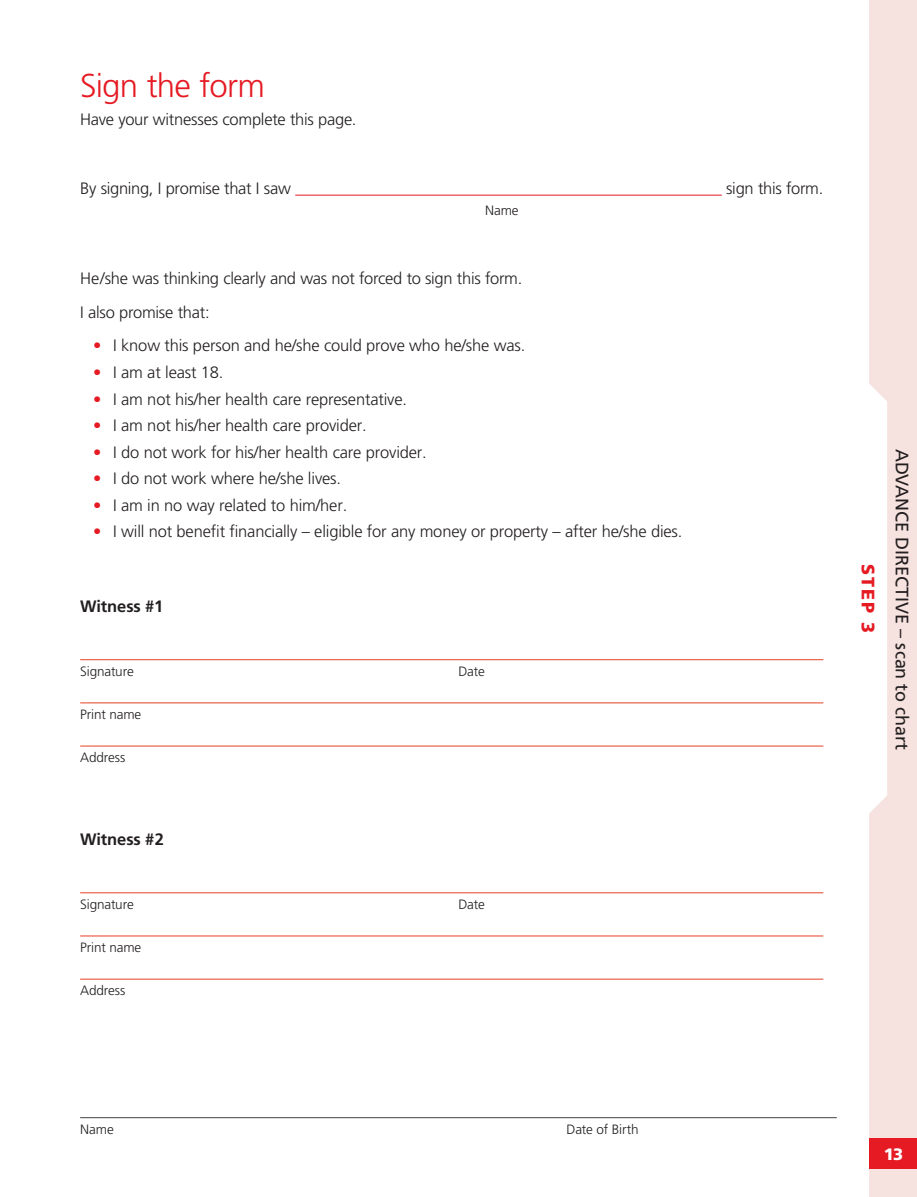
<style>
.page{position:relative;width:917px;height:1197px;background:#fff}
.page>*{position:absolute;margin:0;border:0;box-sizing:border-box;transform-origin:0 0}
.Step3_-_SectionHed_c{font:300 33px "Frutiger";letter-spacing:-.025em;color:#e51a23}
.TOC_title{font:18px "Frutiger";letter-spacing:-.005em;color:#231f20}
.t1{font:900 18px "Frutiger";color:#e51a23}
.Body1{font:300 16.5px "Frutiger";letter-spacing:-.01em;color:#231f20}
.Body1-2{font:700 16.5px "Frutiger";letter-spacing:-.005em;color:#231f20}
.t2{font:900 16.5px "Frutiger";color:#fff}
.Body_-_form_lines_ab{font:300 13.5px "Frutiger";letter-spacing:-.01em;color:#231f20}
.Name-DOB_Box{font:300 13.5px "Frutiger";letter-spacing:-.01em;color:#231f20}
.Body1-3{font:300 13.5px "Frutiger";color:#231f20}
.s1{color:#e51a23}
.s2{font-family:"Frutiger LT Std"}
</style>
<div class="page">
<div style="left:868px;top:0;width:48px;height:1197px;background:#f6e2df"></div>
<svg style="left:868px;top:0;width:18px;height:1197px"></svg>
<div style="left:868px;top:1138px;width:48px;height:31px;background:#e51a23"></div>
<hr style="left:295px;top:195px;width:426px;height:1px;background:#e51a23">
<hr style="left:80px;top:659px;width:743px;height:1px;background:#e9563d">
<hr style="left:80px;top:702px;width:743px;height:1px;background:#e9563d">
<hr style="left:80px;top:746px;width:743px;height:1px;background:#e9563d">
<hr style="left:80px;top:892px;width:743px;height:1px;background:#e9563d">
<hr style="left:80px;top:935px;width:743px;height:2px;background:#e9563d">
<hr style="left:80px;top:979px;width:743px;height:1px;background:#e9563d">
<hr style="left:80px;top:1117px;width:756px;height:1px;background:#57585a">
<p class="Step3_-_SectionHed_c" style="left:80px;top:67px;width:186px">Sign the form</p>
<p class="Body1" style="left:80px;top:109px;width:277px">Have your witnesses complete this page.</p>
<p class="Body1" style="left:80px;top:178px;width:212px">By signing, I promise that I saw</p>
<p class="Body1" style="left:726px;top:178px;width:99px">sign this form.</p>
<p class="Body1-3" style="left:485px;top:202px;width:35px">Name</p>
<p class="Body1" style="left:80px;top:268px;width:443px">He/she was thinking clearly and was not forced to sign this form.</p>
<p class="Body1" style="left:80px;top:303px;width:131px">I also promise that:</p>
<p class="Body1" style="left:93px;top:336px;width:433px"><span class="s1">•</span> I know this person and he/she could prove who he/she was<span class="s2">.</span></p>
<p class="Body1" style="left:93px;top:363px;width:132px"><span class="s1">•</span> I am at least 18<span class="s2">.</span></p>
<p class="Body1" style="left:93px;top:390px;width:315px"><span class="s1">•</span> I am not his/her health care representative<span class="s2">.</span></p>
<p class="Body1" style="left:93px;top:416px;width:275px"><span class="s1">•</span> I am not his/her health care provider<span class="s2">.</span></p>
<p class="Body1" style="left:93px;top:443px;width:335px"><span class="s1">•</span> I do not work for his/her health care provider<span class="s2">.</span></p>
<p class="Body1" style="left:93px;top:469px;width:249px"><span class="s1">•</span> I do not work where he/she lives<span class="s2">.</span></p>
<p class="Body1" style="left:93px;top:496px;width:256px"><span class="s1">•</span> I am in no way related to him/her<span class="s2">.</span></p>
<p class="Body1" style="left:93px;top:522px;width:590px"><span class="s1">•</span> I will not benefit financially – eligible for any money or property – after he/she dies<span class="s2">.</span></p>
<p class="Body1-2" style="left:80px;top:596px;width:85px">Witness #1</p>
<p class="Body_-_form_lines_ab" style="left:80px;top:664px;width:55px">Signature</p>
<p class="Body_-_form_lines_ab" style="left:458px;top:664px;width:28px">Date</p>
<p class="Body_-_form_lines_ab" style="left:80px;top:707px;width:63px">Print name</p>
<p class="Body_-_form_lines_ab" style="left:80px;top:750px;width:47px">Address</p>
<p class="Body1-2" style="left:80px;top:829px;width:85px">Witness #2</p>
<p class="Body_-_form_lines_ab" style="left:80px;top:897px;width:55px">Signature</p>
<p class="Body_-_form_lines_ab" style="left:458px;top:897px;width:28px">Date</p>
<p class="Body_-_form_lines_ab" style="left:80px;top:940px;width:63px">Print name</p>
<p class="Body_-_form_lines_ab" style="left:80px;top:983px;width:47px">Address</p>
<p class="t1" style="left:878px;top:564px;width:70px;rotate:90deg">STEP 3</p>
<p class="TOC_title" style="left:912px;top:449px;width:303px;rotate:90deg">ADVANCE DIRECTIVE – scan to chart</p>
<p class="Name-DOB_Box" style="left:80px;top:1122px;width:35px">Name</p>
<p class="Name-DOB_Box" style="left:566px;top:1122px;width:74px">Date of Birth</p>
<p class="t2" style="left:883px;top:1144px;width:21px">13</p>
</div>
